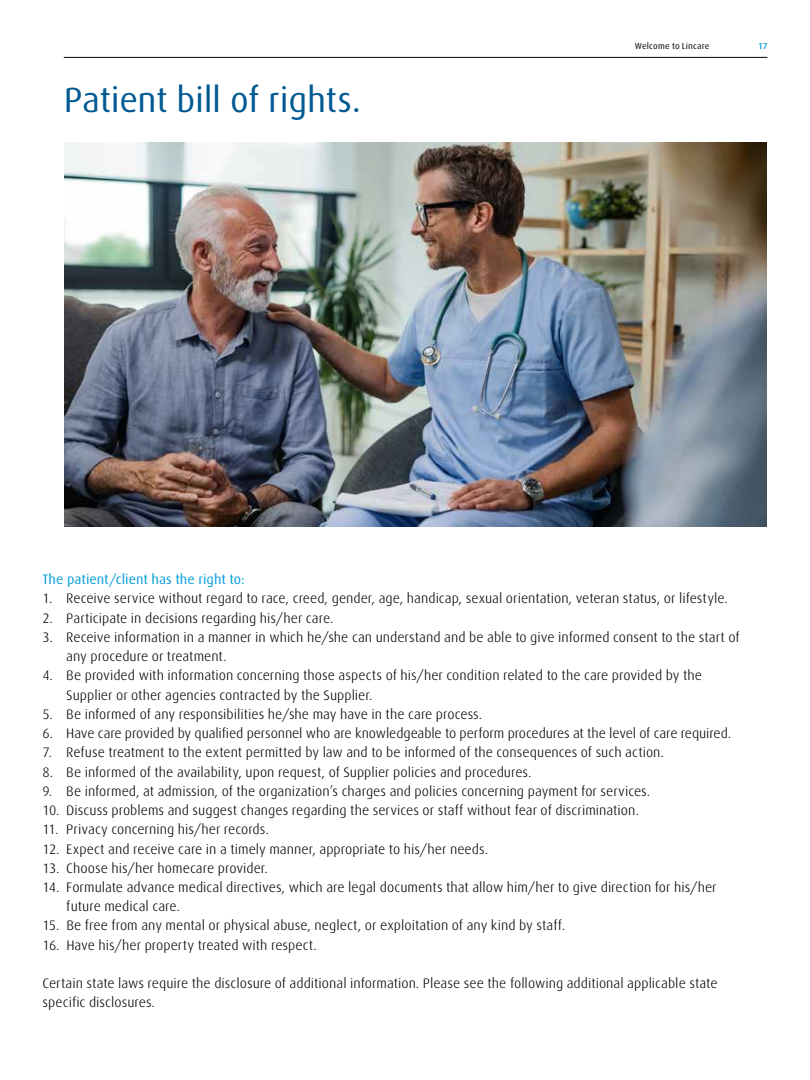
<style>
.page{position:relative;width:810px;height:1080px;background:#fff}
.page>*{position:absolute;margin:0;border:0;box-sizing:border-box;transform-origin:0 0}
.t1{font:35px "Linde Dax Global";letter-spacing:-.01em;color:#005993}
.t2{font:300 13.75px/19.2px "Linde Dax Global";color:#000}
.t3{font:13.75px "Linde Dax Global";color:#009dd8}
.t4{font:8.75px "Linde Dax Global";letter-spacing:.02em;color:#000}
.t5{font:500 8.75px "Linde Dax Global";color:#009dd8}
</style>
<div class="page">
<hr style="left:64px;top:57px;width:703px;height:1px;background:#000">
<img style="left:65px;top:143px;width:702px;height:384px">
<h1 class="t1" style="left:64px;top:79px;width:299px">Patient bill of rights.</h1>
<p class="t4" style="left:635px;top:41px;width:76px">Welcome to Lincare</p>
<p class="t5" style="left:758px;top:41px;width:11px">17</p>
<p class="t3" style="left:43px;top:571px;width:204px">The patient/client has the right to:</p>
<p class="t2" style="left:43px;top:589px;width:687px">1. Receive service without regard to race, creed, gender, age, handicap, sexual orientation, veteran status, or lifestyle.</p>
<p class="t2" style="left:43px;top:608px;width:293px">2. Participate in decisions regarding his/her care.</p>
<p class="t2" style="left:66px;top:627px;width:675px;text-indent:-24px">3. Receive information in a manner in which he/she can understand and be able to give informed consent to the start of any procedure or treatment.</p>
<p class="t2" style="left:66px;top:666px;width:637px;text-indent:-24px">4. Be provided with information concerning those aspects of his/her condition related to the care provided by the<br>Supplier or other agencies contracted by the Supplier.</p>
<p class="t2" style="left:43px;top:704px;width:441px">5. Be informed of any responsibilities he/she may have in the care process.</p>
<p class="t2" style="left:43px;top:724px;width:690px">6. Have care provided by qualified personnel who are knowledgeable to perform procedures at the level of care required.</p>
<p class="t2" style="left:43px;top:743px;width:623px">7. Refuse treatment to the extent permitted by law and to be informed of the consequences of such action.</p>
<p class="t2" style="left:43px;top:762px;width:491px">8. Be informed of the availability, upon request, of Supplier policies and procedures.</p>
<p class="t2" style="left:43px;top:781px;width:609px">9. Be informed, at admission, of the organization’s charges and policies concerning payment for services.</p>
<p class="t2" style="left:43px;top:801px;width:598px">10. Discuss problems and suggest changes regarding the services or staff without fear of discrimination.</p>
<p class="t2" style="left:43px;top:820px;width:228px">11. Privacy concerning his/her records.</p>
<p class="t2" style="left:43px;top:839px;width:447px">12. Expect and receive care in a timely manner, appropriate to his/her needs.</p>
<p class="t2" style="left:43px;top:858px;width:227px">13. Choose his/her homecare provider.</p>
<p class="t2" style="left:66px;top:878px;width:652px;text-indent:-24px">14. Formulate advance medical directives, which are legal documents that allow him/her to give direction for his/her future medical care.</p>
<p class="t2" style="left:43px;top:916px;width:524px">15. Be free from any mental or physical abuse, neglect, or exploitation of any kind by staff.</p>
<p class="t2" style="left:43px;top:935px;width:276px">16. Have his/her property treated with respect.</p>
<p class="t2" style="left:43px;top:974px;width:677px">Certain state laws require the disclosure of additional information. Please see the following additional applicable state specific disclosures.</p>
</div>
